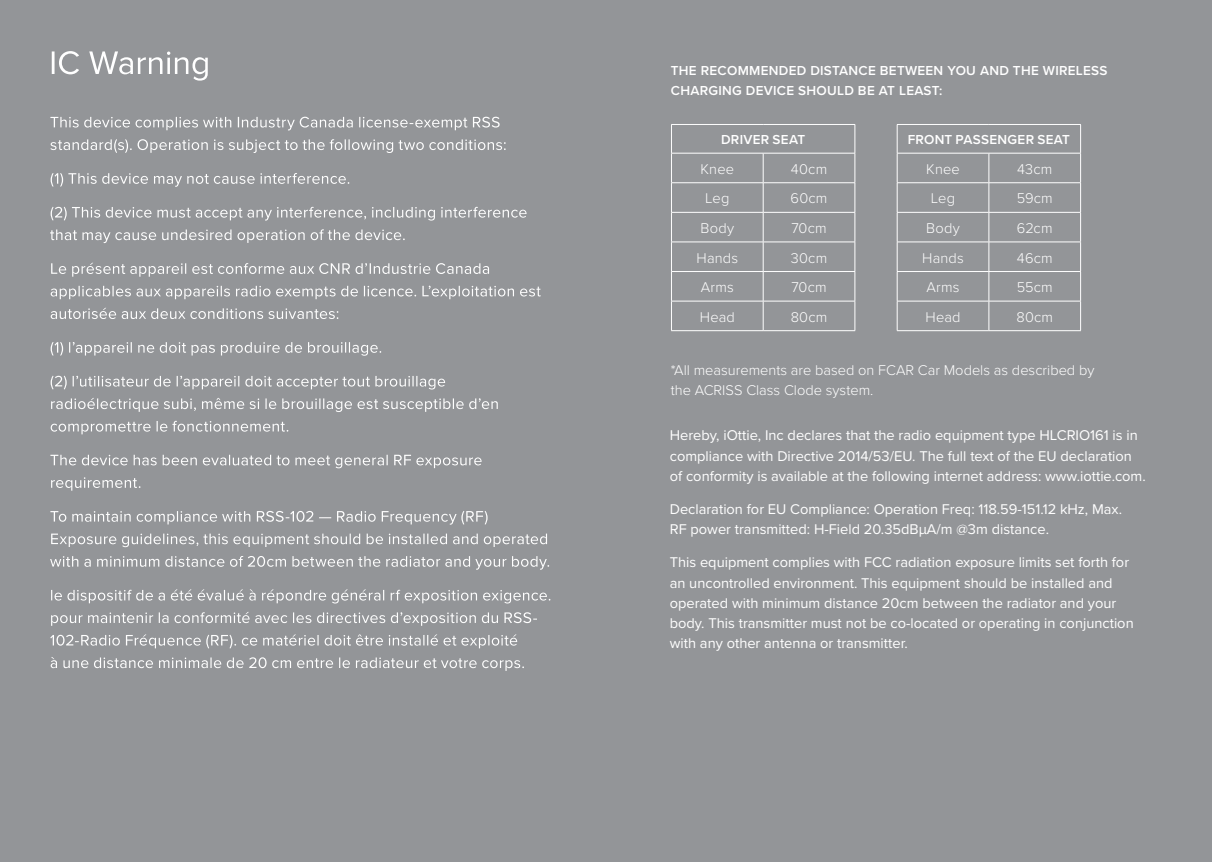
<style>
.page{position:relative;width:1212px;height:862px;background:#fff}
.page>*{position:absolute;margin:0;border:0;box-sizing:border-box;transform-origin:0 0}
.t1{font:14.62px/20.2px "Proxima Nova";color:#fff}
.t2{font:300 14.62px/20.2px "Proxima Nova";color:#fff}
.t3{font:600 13.5px/20.2px "Proxima Nova";letter-spacing:.02em;color:#fff}
</style>
<div class="page">
<div style="left:0;top:0;width:1212px;height:861px;background:#939598"></div>
<svg style="left:51px;top:657px;width:473px;height:13px"></svg>
<svg style="left:50px;top:634px;width:467px;height:14px"></svg>
<svg style="left:51px;top:612px;width:486px;height:13px"></svg>
<svg style="left:51px;top:589px;width:499px;height:14px"></svg>
<svg style="left:50px;top:556px;width:499px;height:13px"></svg>
<svg style="left:51px;top:533px;width:496px;height:14px"></svg>
<svg style="left:50px;top:511px;width:438px;height:13px"></svg>
<svg style="left:51px;top:477px;width:89px;height:13px"></svg>
<svg style="left:50px;top:454px;width:432px;height:14px"></svg>
<svg style="left:51px;top:420px;width:237px;height:14px"></svg>
<svg style="left:51px;top:398px;width:447px;height:14px"></svg>
<svg style="left:51px;top:375px;width:394px;height:14px"></svg>
<svg style="left:51px;top:342px;width:330px;height:13px"></svg>
<svg style="left:51px;top:307px;width:287px;height:12px"></svg>
<svg style="left:51px;top:285px;width:490px;height:14px"></svg>
<svg style="left:51px;top:262px;width:438px;height:14px"></svg>
<svg style="left:50px;top:229px;width:355px;height:14px"></svg>
<svg style="left:51px;top:206px;width:476px;height:14px"></svg>
<svg style="left:51px;top:173px;width:298px;height:14px"></svg>
<svg style="left:50px;top:139px;width:456px;height:14px"></svg>
<svg style="left:50px;top:117px;width:450px;height:13px"></svg>
<svg style="left:52px;top:51px;width:156px;height:30px"></svg>
<hr style="left:671px;top:182px;width:92px;height:1px;background:#fff">
<hr style="left:763px;top:182px;width:92px;height:1px;background:#fff">
<hr style="left:671px;top:212px;width:92px;height:1px;background:#fff">
<hr style="left:763px;top:212px;width:92px;height:1px;background:#fff">
<hr style="left:671px;top:241px;width:92px;height:1px;background:#fff">
<hr style="left:763px;top:241px;width:92px;height:1px;background:#fff">
<hr style="left:671px;top:271px;width:92px;height:1px;background:#fff">
<hr style="left:763px;top:271px;width:92px;height:1px;background:#fff">
<hr style="left:671px;top:300px;width:92px;height:1px;background:#fff">
<hr style="left:763px;top:300px;width:92px;height:1px;background:#fff">
<svg style="left:763px;top:154px;width:1px;height:176px"></svg>
<hr style="left:671px;top:330px;width:92px;height:1px;background:#fff">
<hr style="left:763px;top:330px;width:92px;height:1px;background:#fff">
<hr style="left:671px;top:124px;width:92px;height:1px;background:#fff">
<svg style="left:671px;top:125px;width:1px;height:205px"></svg>
<hr style="left:763px;top:124px;width:92px;height:1px;background:#fff">
<svg style="left:854px;top:125px;width:1px;height:205px"></svg>
<hr style="left:671px;top:153px;width:92px;height:1px;background:#fff">
<hr style="left:763px;top:153px;width:92px;height:1px;background:#fff">
<hr style="left:897px;top:182px;width:92px;height:1px;background:#fff">
<hr style="left:989px;top:182px;width:92px;height:1px;background:#fff">
<hr style="left:897px;top:212px;width:92px;height:1px;background:#fff">
<hr style="left:989px;top:212px;width:92px;height:1px;background:#fff">
<hr style="left:897px;top:241px;width:92px;height:1px;background:#fff">
<hr style="left:989px;top:241px;width:92px;height:1px;background:#fff">
<hr style="left:897px;top:271px;width:92px;height:1px;background:#fff">
<hr style="left:989px;top:271px;width:92px;height:1px;background:#fff">
<hr style="left:897px;top:300px;width:92px;height:1px;background:#fff">
<hr style="left:989px;top:300px;width:92px;height:1px;background:#fff">
<svg style="left:988px;top:154px;width:1px;height:176px"></svg>
<hr style="left:897px;top:330px;width:92px;height:1px;background:#fff">
<hr style="left:989px;top:330px;width:92px;height:1px;background:#fff">
<hr style="left:897px;top:124px;width:92px;height:1px;background:#fff">
<svg style="left:897px;top:125px;width:1px;height:205px"></svg>
<hr style="left:989px;top:124px;width:92px;height:1px;background:#fff">
<svg style="left:1080px;top:125px;width:1px;height:205px"></svg>
<hr style="left:897px;top:153px;width:92px;height:1px;background:#fff">
<hr style="left:989px;top:153px;width:92px;height:1px;background:#fff">
<p class="t3" style="left:671px;top:59px;width:438px">THE RECOMMENDED DISTANCE BETWEEN YOU AND THE WIRELESS<br>CHARGING DEVICE SHOULD BE AT LEAST:</p>
<p class="t3" style="left:721px;top:129px;width:86px">DRIVER SEAT</p>
<p class="t2" style="left:700px;top:158px;width:35px">Knee</p>
<p class="t2" style="left:791px;top:158px;width:38px">40cm</p>
<p class="t2" style="left:705px;top:187px;width:26px">Leg</p>
<p class="t2" style="left:790px;top:187px;width:38px">60cm</p>
<p class="t2" style="left:700px;top:217px;width:35px">Body</p>
<p class="t2" style="left:791px;top:217px;width:37px">70cm</p>
<p class="t2" style="left:696px;top:246px;width:43px">Hands</p>
<p class="t2" style="left:791px;top:246px;width:38px">30cm</p>
<p class="t2" style="left:701px;top:276px;width:35px">Arms</p>
<p class="t2" style="left:791px;top:276px;width:37px">70cm</p>
<p class="t2" style="left:700px;top:306px;width:37px">Head</p>
<p class="t2" style="left:791px;top:306px;width:38px">80cm</p>
<p class="t3" style="left:908px;top:129px;width:164px">FRONT PASSENGER SEAT</p>
<p class="t2" style="left:926px;top:158px;width:35px">Knee</p>
<p class="t2" style="left:1017px;top:158px;width:37px">43cm</p>
<p class="t2" style="left:931px;top:187px;width:26px">Leg</p>
<p class="t2" style="left:1017px;top:187px;width:38px">59cm</p>
<p class="t2" style="left:926px;top:217px;width:35px">Body</p>
<p class="t2" style="left:1017px;top:217px;width:37px">62cm</p>
<p class="t2" style="left:922px;top:246px;width:43px">Hands</p>
<p class="t2" style="left:1017px;top:246px;width:37px">46cm</p>
<p class="t2" style="left:926px;top:276px;width:35px">Arms</p>
<p class="t2" style="left:1017px;top:276px;width:38px">55cm</p>
<p class="t2" style="left:925px;top:306px;width:37px">Head</p>
<p class="t2" style="left:1016px;top:306px;width:38px">80cm</p>
<p class="t2" style="left:671px;top:359px;width:425px">*All measurements are based on FCAR Car Models as described by the ACRISS Class Clode system.</p>
<p class="t1" style="left:670px;top:424px;width:477px">Hereby, iOttie, Inc declares that the radio equipment type HLCRIO161 is in compliance with Directive 2014/53/EU. The full text of the EU declaration of conformity is available at the following internet address: www.iottie.com.</p>
<p class="t1" style="left:670px;top:498px;width:454px">Declaration for EU Compliance: Operation Freq: 118.59-151.12 kHz, Max.<br>RF power transmitted: H-Field 20.35dBμA/m @3m distance.</p>
<p class="t1" style="left:670px;top:551px;width:465px">This equipment complies with FCC radiation exposure limits set forth for an uncontrolled environment. This equipment should be installed and operated with minimum distance 20cm between the radiator and your body. This transmitter must not be co-located or operating in conjunction with any other antenna or transmitter.</p>
</div>
